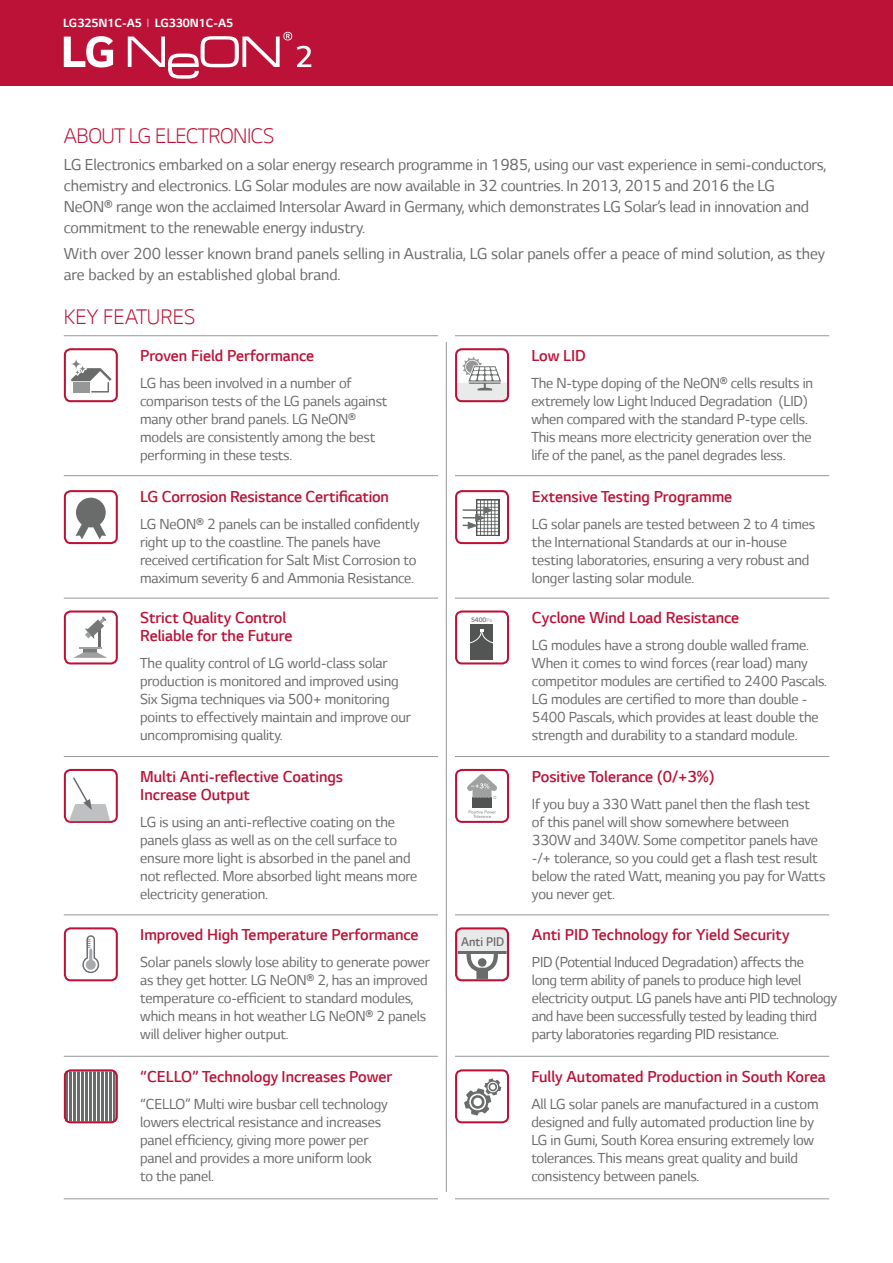
<style>
.page{position:relative;width:893px;height:1263px;background:#fff}
.page>*{position:absolute;margin:0;border:0;box-sizing:border-box;transform-origin:0 0}
.t1{font:300 24px "LG Smart";letter-spacing:-.02em;color:#bc1237}
.t2{font:300 24px "LG Smart";color:#bc1237}
.t3{font:18px/21px "LG Smart";letter-spacing:-.01em;color:#6a6c6c}
.t4{font:300 18px/18px "LG Smart";color:#bc1237}
.t5{font:16.5px/18px "LG Smart";letter-spacing:-.01em;color:#6a6c6c}
.t6{font:300 14.4px "LG Smart";color:#6a6c6c;scale:.95 1}
.t7{font:700 13.5px "LG Smart";color:#fff}
.t8{font:700 7.5px "LG Smart";color:#818383}
.s1{font-weight:300}
.s2{font-weight:300;font-size:6.3px}
</style>
<div class="page">
<div style="left:0;top:0;width:893px;height:85px;background:#bc1237"></div>
<hr style="left:64px;top:335px;width:374px;height:1px;background:#969798">
<hr style="left:455px;top:335px;width:374px;height:1px;background:#969798">
<hr style="left:64px;top:475px;width:374px;height:1px;background:#969798">
<hr style="left:455px;top:475px;width:374px;height:1px;background:#969798">
<hr style="left:64px;top:598px;width:374px;height:1px;background:#969798">
<hr style="left:455px;top:598px;width:374px;height:1px;background:#969798">
<hr style="left:64px;top:756px;width:374px;height:1px;background:#969798">
<hr style="left:455px;top:756px;width:374px;height:1px;background:#969798">
<hr style="left:64px;top:914px;width:374px;height:1px;background:#969798">
<hr style="left:455px;top:914px;width:374px;height:1px;background:#969798">
<hr style="left:64px;top:1198px;width:374px;height:1px;background:#969798">
<hr style="left:455px;top:1198px;width:374px;height:1px;background:#969798">
<hr style="left:64px;top:1056px;width:374px;height:1px;background:#969798">
<hr style="left:455px;top:1056px;width:374px;height:1px;background:#969798">
<hr style="left:446px;top:342px;width:1px;height:850px;background:#969798">
<div style="left:64px;top:490px;width:54px;height:54px;border:2px solid #bc1237;border-radius:6px"></div>
<svg style="left:76px;top:523px;width:30px;height:16px"></svg>
<div style="left:76px;top:498px;width:30px;height:29px;background:#6a6c6c;border-radius:50%"></div>
<svg style="left:458px;top:930px;width:50px;height:50px"></svg>
<div style="left:455px;top:927px;width:54px;height:54px;border:2px solid #bc1237;border-radius:6px"></div>
<div style="left:64px;top:610px;width:54px;height:54px;border:2px solid #bc1237;border-radius:6px"></div>
<hr style="left:99px;top:627px;width:2px;height:20px;background:#6a6c6c">
<hr style="left:79px;top:647px;width:23px;height:2px;background:#9fa1a1">
<hr style="left:83px;top:649px;width:14px;height:3px;background:#7a7c7c">
<svg style="left:85px;top:616px;width:22px;height:23px"></svg>
<svg style="left:73px;top:652px;width:34px;height:6px"></svg>
<div style="left:455px;top:610px;width:54px;height:54px;border:2px solid #bc1237;border-radius:6px"></div>
<div style="left:470px;top:624px;width:23px;height:35px;background:#535454"></div>
<svg style="left:470px;top:629px;width:23px;height:14px"></svg>
<div style="left:455px;top:769px;width:54px;height:54px;border:2px solid #bc1237;border-radius:6px"></div>
<div style="left:472px;top:797px;width:20px;height:11px;background:#515252"></div>
<svg style="left:469px;top:810px;width:27px;height:8px"></svg>
<svg style="left:467px;top:774px;width:30px;height:25px"></svg>
<div style="left:64px;top:348px;width:54px;height:54px;border:2px solid #bc1237;border-radius:6px"></div>
<div style="left:70px;top:358px;width:12px;height:12px;border:2px solid #fff;border-radius:5px"></div>
<div style="left:78px;top:364px;width:9px;height:9px;border:2px solid #fff;border-radius:3px"></div>
<svg style="left:71px;top:359px;width:10px;height:10px"></svg>
<svg style="left:79px;top:365px;width:7px;height:7px"></svg>
<svg style="left:71px;top:368px;width:41px;height:25px"></svg>
<div style="left:455px;top:348px;width:54px;height:54px;border:2px solid #bc1237;border-radius:6px"></div>
<svg style="left:457px;top:357px;width:51px;height:45px"></svg>
<div style="left:64px;top:769px;width:54px;height:54px;border:2px solid #bc1237;border-radius:6px"></div>
<svg style="left:69px;top:777px;width:41px;height:44px"></svg>
<div style="left:455px;top:1069px;width:54px;height:54px;border:2px solid #bc1237;border-radius:6px"></div>
<svg style="left:464px;top:1078px;width:37px;height:37px"></svg>
<div style="left:67px;top:1072px;width:48px;height:48px;background:#6a6c6c"></div>
<hr style="left:68px;top:1071px;width:1px;height:50px;background:#fff">
<hr style="left:72px;top:1071px;width:1px;height:50px;background:#fff">
<hr style="left:76px;top:1071px;width:1px;height:50px;background:#fff">
<hr style="left:80px;top:1071px;width:1px;height:50px;background:#fff">
<hr style="left:84px;top:1071px;width:1px;height:50px;background:#fff">
<hr style="left:88px;top:1071px;width:1px;height:50px;background:#fff">
<hr style="left:92px;top:1071px;width:1px;height:50px;background:#fff">
<hr style="left:96px;top:1071px;width:1px;height:50px;background:#fff">
<hr style="left:100px;top:1071px;width:1px;height:50px;background:#fff">
<hr style="left:104px;top:1071px;width:1px;height:50px;background:#fff">
<hr style="left:108px;top:1071px;width:1px;height:50px;background:#fff">
<hr style="left:112px;top:1071px;width:1px;height:50px;background:#fff">
<div style="left:64px;top:1069px;width:54px;height:54px;border:2px solid #bc1237;border-radius:6px"></div>
<svg style="left:64px;top:36px;width:49px;height:31px"></svg>
<div style="left:455px;top:490px;width:54px;height:54px;border:2px solid #bc1237;border-radius:6px"></div>
<svg style="left:476px;top:499px;width:23px;height:37px"></svg>
<svg style="left:463px;top:501px;width:37px;height:34px"></svg>
<svg style="left:128px;top:32px;width:183px;height:47px"></svg>
<div style="left:64px;top:927px;width:54px;height:54px;border:2px solid #bc1237;border-radius:6px"></div>
<svg style="left:82px;top:935px;width:17px;height:38px"></svg>
<p class="t7" style="left:63px;top:15px;width:171px">LG325N1C-A5 <span class="s1">I</span> LG330N1C-A5</p>
<h1 class="t1" style="left:64px;top:123px;width:212px">ABOUT LG ELECTRONICS</h1>
<p class="t3" style="left:64px;top:154px;width:764px">LG Electronics embarked on a solar energy research programme in 1985, using our vast experience in semi-conductors, chemistry and electronics. LG Solar modules are now available in 32 countries. In 2013, 2015 and 2016 the LG NeON® range won the acclaimed Intersolar Award in Germany, which demonstrates LG Solar’s lead in innovation and commitment to the renewable energy industry.</p>
<p class="t3" style="left:64px;top:243px;width:763px">With over 200 lesser known brand panels selling in Australia, LG solar panels offer a peace of mind solution, as they are backed by an established global brand.</p>
<h1 class="t2" style="left:64px;top:304px;width:133px">KEY FEATURES</h1>
<p class="t4" style="left:140px;top:347px;width:176px">Proven Field Performance</p>
<p class="t5" style="left:140px;top:374px;width:249px">LG has been involved in a number of comparison tests of the LG panels against many other brand panels. LG NeON® models are consistently among the best performing in these tests.</p>
<p class="t4" style="left:140px;top:487px;width:250px">LG Corrosion Resistance Certification</p>
<p class="t5" style="left:140px;top:515px;width:281px">LG NeON® 2 panels can be installed confidently right up to the coastline. The panels have received certification for Salt Mist Corrosion to maximum severity 6 and Ammonia Resistance.</p>
<p class="t4" style="left:140px;top:609px;width:154px">Strict Quality Control<br>Reliable for the Future</p>
<p class="t5" style="left:140px;top:654px;width:272px">The quality control of LG world-class solar production is monitored and improved using Six Sigma techniques via 500+ monitoring points to effectively maintain and improve our uncompromising quality.</p>
<p class="t4" style="left:140px;top:768px;width:204px">Multi Anti-reflective Coatings<br>Increase Output</p>
<p class="t5" style="left:140px;top:813px;width:279px">LG is using an anti-reflective coating on the panels glass as well as on the cell surface to ensure more light is absorbed in the panel and not reflected. More absorbed light means more electricity generation.</p>
<p class="t4" style="left:140px;top:926px;width:280px">Improved High Temperature Performance</p>
<p class="t5" style="left:140px;top:953px;width:291px">Solar panels slowly lose ability to generate power as they get hotter. LG NeON® 2, has an improved temperature co-efficient to standard modules, which means in hot weather LG NeON® 2 panels will deliver higher output.</p>
<p class="t4" style="left:140px;top:1068px;width:254px">“CELLO” Technology Increases Power</p>
<p class="t5" style="left:140px;top:1095px;width:249px">“CELLO” Multi wire busbar cell technology lowers electrical resistance and increases panel efficiency, giving more power per panel and provides a more uniform look to the panel.</p>
<p class="t8" style="left:471px;top:615px;width:23px">5400<span class="s2">Pa</span></p>
<p class="t6" style="left:461px;top:933px;width:47px">Anti PID</p>
<p class="t4" style="left:531px;top:347px;width:56px">Low LID</p>
<p class="t5" style="left:531px;top:374px;width:283px">The N-type doping of the NeON® cells results in extremely low Light Induced Degradation (LID) when compared with the standard P-type cells.<br>This means more electricity generation over the life of the panel, as the panel degrades less.</p>
<p class="t4" style="left:532px;top:487px;width:202px">Extensive Testing Programme</p>
<p class="t5" style="left:532px;top:515px;width:285px">LG solar panels are tested between 2 to 4 times the International Standards at our in-house testing laboratories, ensuring a very robust and longer lasting solar module.</p>
<p class="t4" style="left:532px;top:609px;width:209px">Cyclone Wind Load Resistance</p>
<p class="t5" style="left:532px;top:636px;width:297px">LG modules have a strong double walled frame.<br>When it comes to wind forces (rear load) many competitor modules are certified to 2400 Pascals.<br>LG modules are certified to more than double - 5400 Pascals, which provides at least double the strength and durability to a standard module.</p>
<p class="t4" style="left:532px;top:768px;width:184px">Positive Tolerance (0/+3%)</p>
<p class="t5" style="left:532px;top:795px;width:295px">If you buy a 330 Watt panel then the flash test of this panel will show somewhere between 330W and 340W. Some competitor panels have -/+ tolerance, so you could get a flash test result below the rated Watt, meaning you pay for Watts you never get.</p>
<p class="t4" style="left:532px;top:926px;width:259px">Anti PID Technology for Yield Security</p>
<p class="t5" style="left:532px;top:953px;width:307px">PID (Potential Induced Degradation) affects the<br>long term ability of panels to produce high level electricity output. LG panels have anti PID technology and have been successfully tested by leading third party laboratories regarding PID resistance.</p>
<p class="t4" style="left:531px;top:1068px;width:296px">Fully Automated Production in South Korea</p>
<p class="t5" style="left:531px;top:1095px;width:289px">All LG solar panels are manufactured in a custom designed and fully automated production line by LG in Gumi, South Korea ensuring extremely low tolerances. This means great quality and build consistency between panels.</p>
</div>
